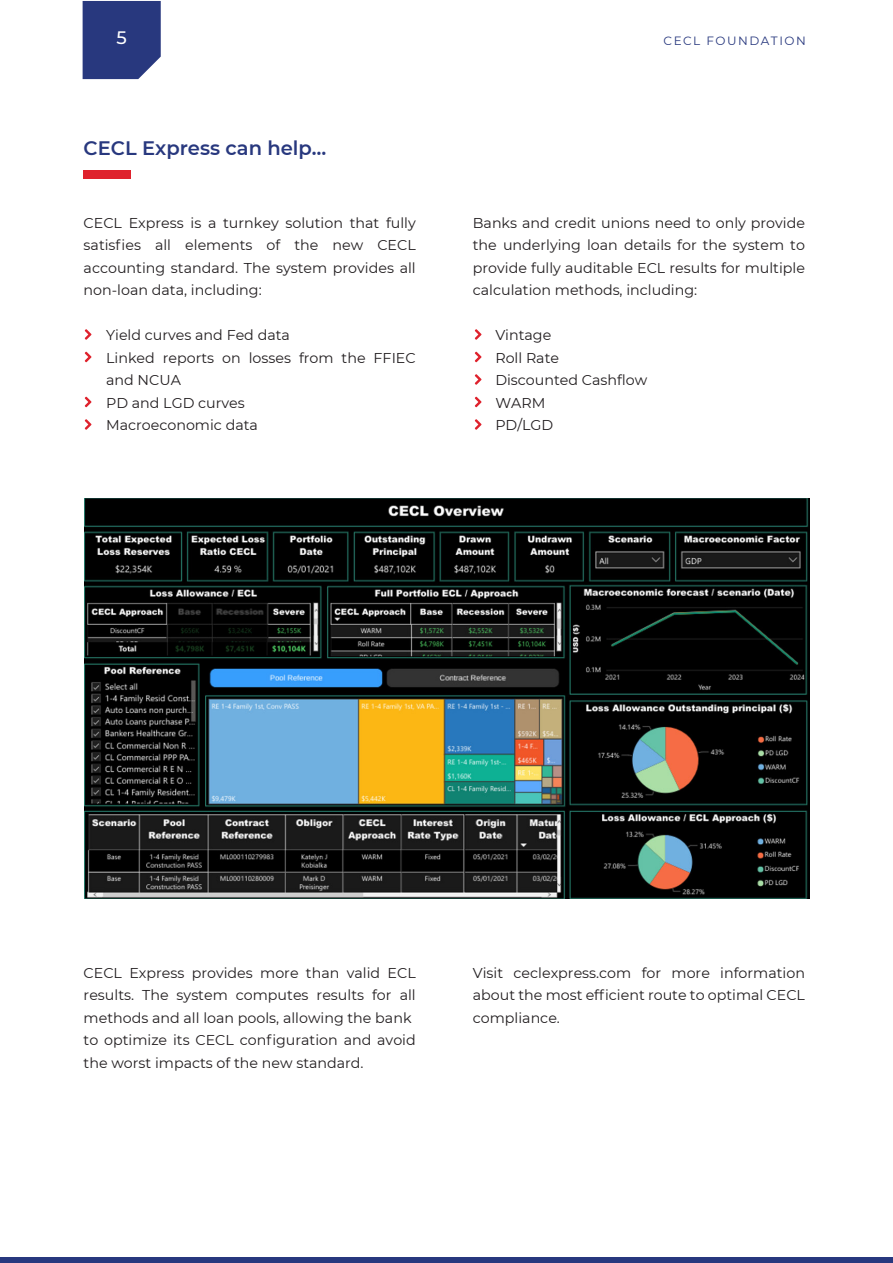
<style>
.page{position:relative;width:893px;height:1263px;background:#fff}
.page>*{position:absolute;margin:0;border:0;box-sizing:border-box;transform-origin:0 0}
.t1{font:600 19.5px "Montserrat";color:#28387e}
.t2{font:500 18px "Montserrat";color:#fff}
.t3{font:14.25px/22.5px "Montserrat";color:#221e20;text-align:justify}
.t4{font:12px "Montserrat";letter-spacing:.125em;color:#28387e}
</style>
<div class="page">
<img style="left:84px;top:499px;width:725px;height:400px">
<div style="left:83px;top:1px;width:78px;height:78px;background:#28387e"></div>
<div style="left:0;top:1258px;width:893px;height:5px;background:#28387e"></div>
<div style="left:84px;top:170px;width:47px;height:9px;background:#df222d"></div>
<svg style="left:85px;top:329px;width:6px;height:11px"></svg>
<svg style="left:85px;top:352px;width:6px;height:10px"></svg>
<svg style="left:85px;top:397px;width:6px;height:10px"></svg>
<svg style="left:85px;top:419px;width:6px;height:11px"></svg>
<svg style="left:475px;top:329px;width:6px;height:11px"></svg>
<svg style="left:475px;top:352px;width:6px;height:10px"></svg>
<svg style="left:475px;top:374px;width:6px;height:11px"></svg>
<svg style="left:475px;top:397px;width:6px;height:10px"></svg>
<svg style="left:475px;top:419px;width:6px;height:11px"></svg>
<p class="t2" style="left:117px;top:25px;width:12px">5</p>
<h1 class="t1" style="left:84px;top:134px;width:244px">CECL Express can help…</h1>
<p class="t3" style="left:84px;top:211px;width:334px">CECL Express is a turnkey solution that fully satisfies all elements of the new CECL accounting standard. The system provides all non-loan data, including:</p>
<p class="t3" style="left:106px;top:323px;width:311px;text-align:left">Yield curves and Fed data<br>Linked reports on losses from the FFIEC and NCUA<br>PD and LGD curves<br>Macroeconomic data</p>
<p class="t4" style="left:663px;top:32px;width:144px">CECL FOUNDATION</p>
<p class="t3" style="left:473px;top:211px;width:334px">Banks and credit unions need to only provide the underlying loan details for the system to provide fully auditable ECL results for multiple calculation methods, including:</p>
<p class="t3" style="left:495px;top:323px;width:153px;text-align:left">Vintage<br>Roll Rate<br>Discounted Cashflow<br>WARM<br>PD/LGD</p>
<p class="t3" style="left:84px;top:961px;width:334px;text-align:left">CECL Express provides more than valid ECL results. The system computes results for all methods and all loan pools, allowing the bank to optimize its CECL configuration and avoid the worst impacts of the new standard.</p>
<p class="t3" style="left:473px;top:961px;width:334px">Visit ceclexpress.com for more information about the most efficient route to optimal CECL compliance.</p>
</div>
